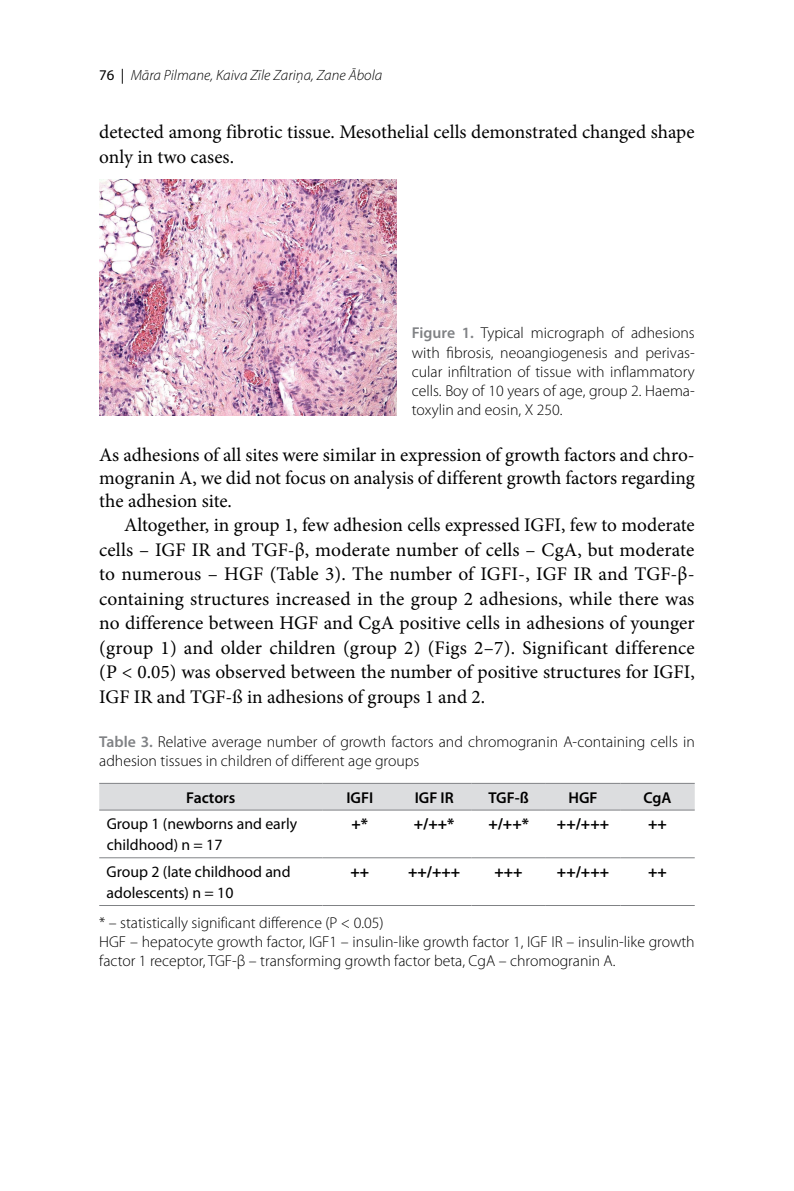
<style>
.page{position:relative;width:794px;height:1191px;background:#fff}
.page>*{position:absolute;margin:0;border:0;box-sizing:border-box;transform-origin:0 0}
.t1{font:19.25px/24.5px "Minion Pro";color:#000;text-align:justify}
.t2{font:300 15.75px/19.2px "Myriad Pro";color:#000}
.t3{font:15.75px/21px "Myriad Pro";color:#000}
.t4{font:700 15.75px "Myriad Pro";color:#000}
.t5{font:600 15.75px "Myriad Pro";color:#000}
.t6{font:italic 300 14.88px "Myriad Pro";letter-spacing:.005em;color:#000}
.s1{font-weight:400;font-style:normal}
.s2{font-weight:600;color:#808285}
</style>
<div class="page">
<img style="left:99px;top:179px;width:298px;height:236px">
<div style="left:99px;top:784px;width:595px;height:25px;background:#dcdddf"></div>
<hr style="left:99px;top:783px;width:223px;height:1px;background:#808285">
<hr style="left:322px;top:783px;width:75px;height:1px;background:#808285">
<hr style="left:397px;top:783px;width:74px;height:1px;background:#808285">
<hr style="left:471px;top:783px;width:75px;height:1px;background:#808285">
<hr style="left:546px;top:783px;width:74px;height:1px;background:#808285">
<hr style="left:620px;top:783px;width:74px;height:1px;background:#808285">
<hr style="left:99px;top:809px;width:223px;height:1px;background:#808285">
<hr style="left:322px;top:809px;width:75px;height:1px;background:#808285">
<hr style="left:397px;top:809px;width:74px;height:1px;background:#808285">
<hr style="left:471px;top:809px;width:75px;height:1px;background:#808285">
<hr style="left:546px;top:809px;width:74px;height:1px;background:#808285">
<hr style="left:620px;top:809px;width:74px;height:1px;background:#808285">
<hr style="left:99px;top:905px;width:223px;height:1px;background:#808285">
<hr style="left:322px;top:905px;width:75px;height:1px;background:#808285">
<hr style="left:397px;top:905px;width:74px;height:1px;background:#808285">
<hr style="left:471px;top:905px;width:75px;height:1px;background:#808285">
<hr style="left:546px;top:905px;width:74px;height:1px;background:#808285">
<hr style="left:620px;top:905px;width:74px;height:1px;background:#808285">
<hr style="left:99px;top:857px;width:223px;height:1px;background:#808285">
<hr style="left:322px;top:857px;width:75px;height:1px;background:#808285">
<hr style="left:397px;top:857px;width:74px;height:1px;background:#808285">
<hr style="left:471px;top:857px;width:75px;height:1px;background:#808285">
<hr style="left:546px;top:857px;width:74px;height:1px;background:#808285">
<hr style="left:620px;top:857px;width:74px;height:1px;background:#808285">
<p class="t6" style="left:99px;top:66px;width:285px"><span class="s1">76 |</span> Māra Pilmane, Kaiva Zīle Zariņa, Zane Ābola</p>
<p class="t1" style="left:99px;top:120px;width:597px">detected among fibrotic tissue. Mesothelial cells demonstrated changed shape only in two cases.</p>
<p class="t2" style="left:412px;top:324px;width:284px;text-align:justify"><span class="s2">Figure 1.</span> Typical micrograph of adhesions with fibrosis, neoangiogenesis and perivas&shy;cular infiltration of tissue with inflammatory cells. Boy of 10 years of age, group 2. Haema&shy;toxylin and eosin, X 250.</p>
<p class="t1" style="left:99px;top:443px;width:597px;line-height:23.1px">As adhesions of all sites were similar in expression of growth factors and chro&shy;mogranin A, we did not focus on analysis of different growth factors regarding the adhesion site.</p>
<p class="t1" style="left:99px;top:513px;width:597px;text-indent:25px">Altogether, in group 1, few adhesion cells expressed IGFI, few to moderate cells – IGF IR and TGF-β, moderate number of cells – CgA, but moderate to numerous – HGF (Table 3). The number of IGFI-, IGF IR and TGF-β&shy;containing structures increased in the group 2 adhesions, while there was no difference between HGF and CgA positive cells in adhesions of younger (group 1) and older children (group 2) (Figs 2–7). Significant difference (P &lt; 0.05) was observed between the number of positive structures for IGFI, IGF IR and TGF-ß in adhesions of groups 1 and 2.</p>
<p class="t2" style="left:99px;top:732px;width:597px"><span class="s2">Table 3.</span> Relative average number of growth factors and chromogranin A-containing cells in adhesion tissues in children of different age groups</p>
<p class="t5" style="left:186px;top:787px;width:51px">Factors</p>
<p class="t5" style="left:346px;top:787px;width:28px">IGFI</p>
<p class="t5" style="left:415px;top:787px;width:41px">IGF IR</p>
<p class="t5" style="left:488px;top:787px;width:42px">TGF-ß</p>
<p class="t5" style="left:568px;top:787px;width:31px">HGF</p>
<p class="t5" style="left:643px;top:787px;width:30px">CgA</p>
<p class="t3" style="left:107px;top:813px;width:192px">Group 1 (newborns and early childhood) n = 17</p>
<p class="t4" style="left:351px;top:813px;width:18px">+*</p>
<p class="t4" style="left:414px;top:813px;width:42px">+/++*</p>
<p class="t4" style="left:488px;top:813px;width:42px">+/++*</p>
<p class="t4" style="left:557px;top:813px;width:54px">++/+++</p>
<p class="t4" style="left:648px;top:813px;width:20px">++</p>
<p class="t3" style="left:107px;top:861px;width:185px">Group 2 (late childhood and adolescents) n = 10</p>
<p class="t4" style="left:350px;top:861px;width:20px">++</p>
<p class="t4" style="left:408px;top:861px;width:54px">++/+++</p>
<p class="t4" style="left:494px;top:861px;width:30px">+++</p>
<p class="t4" style="left:557px;top:861px;width:54px">++/+++</p>
<p class="t4" style="left:648px;top:861px;width:20px">++</p>
<p class="t2" style="left:99px;top:913px;width:597px">* – statistically significant difference (P &lt; 0.05)<br>HGF – hepatocyte growth factor, IGF1 – insulin-like growth factor 1, IGF IR – insulin-like growth factor 1 receptor, TGF-β – transforming growth factor beta, CgA – chromogranin A.</p>
</div>
